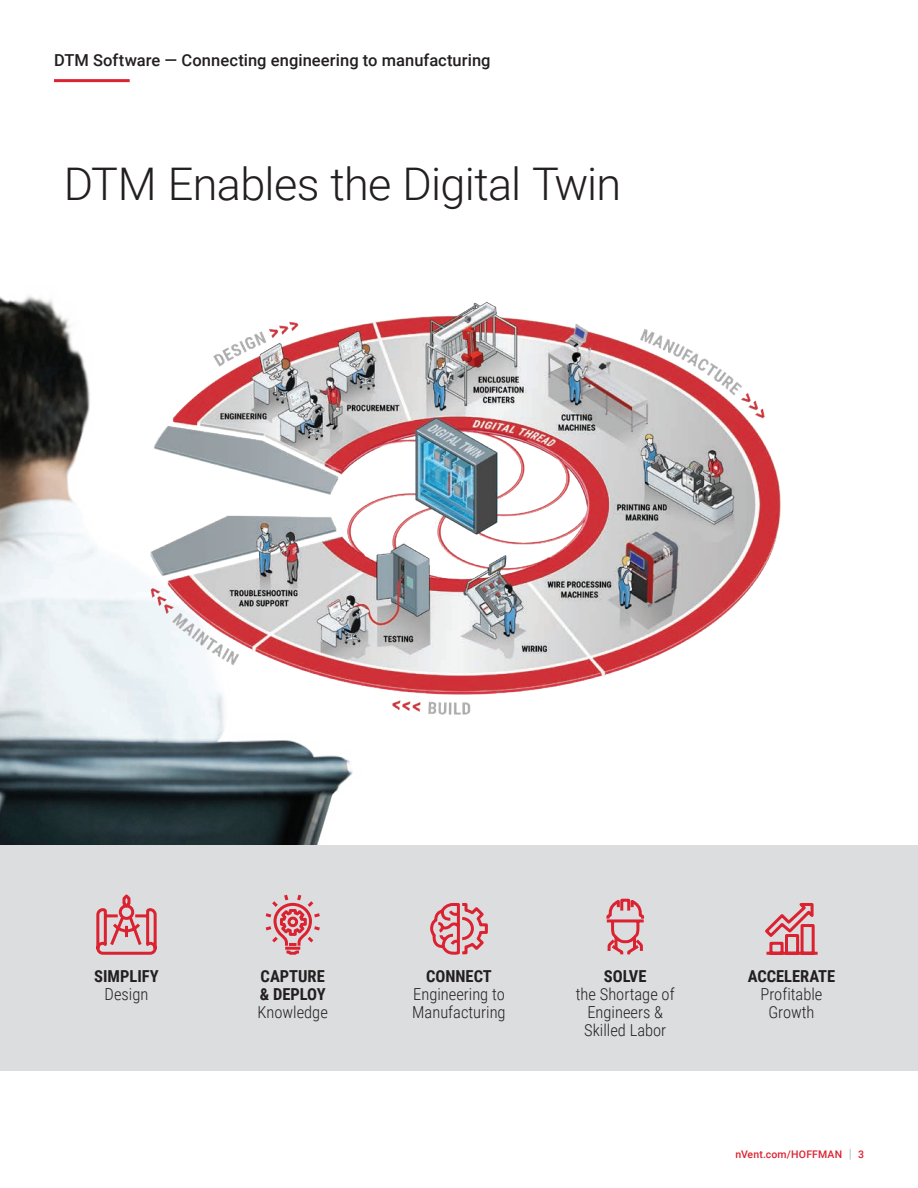
<style>
.page{position:relative;width:918px;height:1188px;background:#fff}
.page>*{position:absolute;margin:0;border:0;box-sizing:border-box;transform-origin:0 0}
.t1{font:300 45px "Roboto";letter-spacing:-.015em;color:#231f20}
.t2{font:300 16.5px/18px "Roboto Condensed";color:#231f20;text-align:center}
.t3{font:500 16.5px "Roboto";letter-spacing:.005em;color:#231f20}
.t4{font:700 16.5px/18px "Roboto Condensed";color:#231f20;text-align:center}
.t5{font:500 10.5px "Roboto";letter-spacing:.015em;color:#db2230}
.s1{font-weight:300}
.s2{font-weight:700}
.s3{font-weight:300;font-size:12.6px;color:#8f959e}
</style>
<div class="page">
<img style="left:0;top:296px;width:365px;height:550px">
<hr style="left:54px;top:79px;width:76px;height:3px;background:#db2230">
<img style="left:112px;top:296px;width:669px;height:452px">
<div style="left:0;top:846px;width:918px;height:225px;background:#dcdddf"></div>
<svg style="left:96px;top:894px;width:61px;height:61px"></svg>
<svg style="left:606px;top:898px;width:39px;height:57px"></svg>
<svg style="left:430px;top:903px;width:58px;height:52px"></svg>
<svg style="left:765px;top:903px;width:53px;height:52px"></svg>
<svg style="left:265px;top:894px;width:55px;height:61px"></svg>
<p class="t3" style="left:54px;top:49px;width:438px">DTM Software — Connecting engineering to manufacturing</p>
<p class="t1" style="left:64px;top:152px;width:559px">DTM Enables the Digital Twin</p>
<p class="t4" style="left:94px;top:967px;width:66px">SIMPLIFY<br><span class="s1">Design</span></p>
<p class="t2" style="left:576px;top:967px;width:100px"><span class="s2">SOLVE<br></span>the Shortage of<br>Engineers &amp;<br>Skilled Labor</p>
<p class="t4" style="left:258px;top:967px;width:72px;text-align:left">CAPTURE &amp; DEPLOY<br><span class="s1">Knowledge</span></p>
<p class="t2" style="left:412px;top:967px;width:95px"><span class="s2">CONNECT<br></span>Engineering to<br>Manufacturing</p>
<p class="t2" style="left:748px;top:967px;width:89px"><span class="s2">ACCELERATE<br></span>Profitable<br>Growth</p>
<p class="t5" style="left:735px;top:1147px;width:130px">nVent.com/HOFFMAN <span class="s3">|</span> 3</p>
</div>
